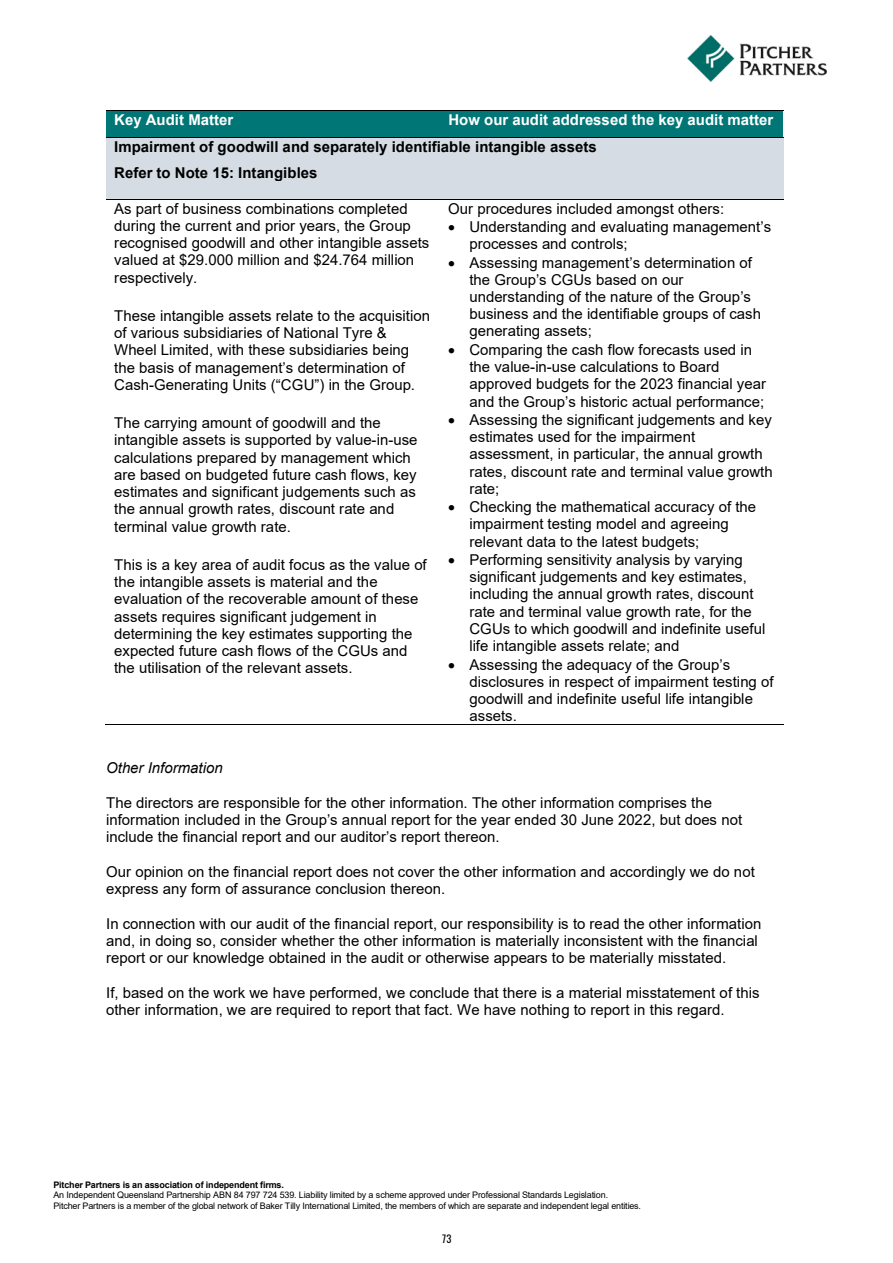
<style>
.page{position:relative;width:893px;height:1263px;background:#fff}
.page>*{position:absolute;margin:0;border:0;box-sizing:border-box;transform-origin:0 0}
.t1{font:15px/17.2px "Arial";color:#000}
.t2{font:700 15px/26.1px "Arial";color:#000}
.t3{font:700 15px "Arial";color:#fff}
.t4{font:italic 15px "Arial";color:#000}
.t5{font:10.5px "Oswald";color:#000}
.t6{font:9px/10.5px "Arial";letter-spacing:-.02em;color:#000}
.t7{font:700 9px "Arial";letter-spacing:-.015em;color:#000}
</style>
<div class="page">
<img style="left:687px;top:35px;width:139px;height:47px">
<div style="left:106px;top:111px;width:334px;height:26px;background:#007676"></div>
<div style="left:440px;top:111px;width:343px;height:26px;background:#007676"></div>
<hr style="left:106px;top:110px;width:334px;height:1px;background:#000">
<hr style="left:441px;top:110px;width:342px;height:1px;background:#000">
<div style="left:106px;top:138px;width:677px;height:61px;background:#d5dce4"></div>
<hr style="left:106px;top:137px;width:334px;height:1px;background:#000">
<hr style="left:441px;top:137px;width:342px;height:1px;background:#000">
<hr style="left:106px;top:199px;width:334px;height:1px;background:#000">
<hr style="left:441px;top:199px;width:342px;height:1px;background:#000">
<hr style="left:105px;top:724px;width:335px;height:1px;background:#000">
<hr style="left:440px;top:724px;width:343px;height:1px;background:#000">
<p class="t3" style="left:114px;top:109px;width:121px">Key Audit Matter</p>
<p class="t3" style="left:448px;top:109px;width:326px">How our audit addressed the key audit matter</p>
<p class="t2" style="left:114px;top:134px;width:484px">Impairment of goodwill and separately identifiable intangible assets<br>Refer to Note 15: Intangibles</p>
<p class="t1" style="left:114px;top:200px;width:317px">As part of business combinations completed during the current and prior years, the Group recognised goodwill and other intangible assets valued at $29.000 million and $24.764 million respectively.</p>
<p class="t1" style="left:114px;top:307px;width:317px">These intangible assets relate to the acquisition of various subsidiaries of National Tyre &amp; Wheel Limited, with these subsidiaries being the basis of management’s determination of Cash-Generating Units (“CGU”) in the Group.</p>
<p class="t1" style="left:114px;top:414px;width:305px">The carrying amount of goodwill and the intangible assets is supported by value-in-use calculations prepared by management which are based on budgeted future cash flows, key estimates and significant judgements such as the annual growth rates, discount rate and terminal value growth rate.</p>
<p class="t1" style="left:114px;top:556px;width:314px">This is a key area of audit focus as the value of the intangible assets is material and the evaluation of the recoverable amount of these assets requires significant judgement in determining the key estimates supporting the expected future cash flows of the CGUs and the utilisation of the relevant assets.</p>
<p class="t1" style="left:448px;top:200px;width:277px">Our procedures included amongst others:</p>
<p class="t1" style="left:469px;top:218px;width:303px;text-indent:-21px">• Understanding and evaluating management’s processes and controls;</p>
<p class="t1" style="left:469px;top:254px;width:293px;text-indent:-21px">• Assessing management’s determination of the Group’s CGUs based on our understanding of the nature of the Group’s business and the identifiable groups of cash generating assets;</p>
<p class="t1" style="left:469px;top:341px;width:298px;text-indent:-21px">• Comparing the cash flow forecasts used in the value-in-use calculations to Board approved budgets for the 2023 financial year and the Group’s historic actual performance;</p>
<p class="t1" style="left:469px;top:411px;width:305px;text-indent:-21px">• Assessing the significant judgements and key estimates used for the impairment assessment, in particular, the annual growth rates, discount rate and terminal value growth rate;</p>
<p class="t1" style="left:469px;top:498px;width:288px;text-indent:-21px">• Checking the mathematical accuracy of the impairment testing model and agreeing relevant data to the latest budgets;</p>
<p class="t1" style="left:469px;top:551px;width:297px;text-indent:-21px">• Performing sensitivity analysis by varying significant judgements and key estimates, including the annual growth rates, discount rate and terminal value growth rate, for the CGUs to which goodwill and indefinite useful life intangible assets relate; and</p>
<p class="t1" style="left:469px;top:656px;width:306px;text-indent:-21px">• Assessing the adequacy of the Group’s disclosures in respect of impairment testing of goodwill and indefinite useful life intangible assets.</p>
<p class="t4" style="left:106px;top:758px;width:118px">Other Information</p>
<p class="t1" style="left:106px;top:794px;width:637px">The directors are responsible for the other information. The other information comprises the information included in the Group’s annual report for the year ended 30 June 2022, but does not include the financial report and our auditor’s report thereon.</p>
<p class="t1" style="left:106px;top:863px;width:650px">Our opinion on the financial report does not cover the other information and accordingly we do not express any form of assurance conclusion thereon.</p>
<p class="t1" style="left:106px;top:915px;width:657px">In connection with our audit of the financial report, our responsibility is to read the other information and, in doing so, consider whether the other information is materially inconsistent with the financial report or our knowledge obtained in the audit or otherwise appears to be materially misstated.</p>
<p class="t1" style="left:106px;top:984px;width:655px">If, based on the work we have performed, we conclude that there is a material misstatement of this other information, we are required to report that fact. We have nothing to report in this regard.</p>
<p class="t7" style="left:53px;top:1179px;width:232px">Pitcher Partners is an association of independent firms.</p>
<p class="t6" style="left:53px;top:1190px;width:589px">An Independent Queensland Partnership ABN 84 797 724 539. Liability limited by a scheme approved under Professional Standards Legislation.<br>Pitcher Partners is a member of the global network of Baker Tilly International Limited, the members of which are separate and independent legal entities.</p>
<p class="t5" style="left:442px;top:1229px;width:11px">73</p>
</div>
